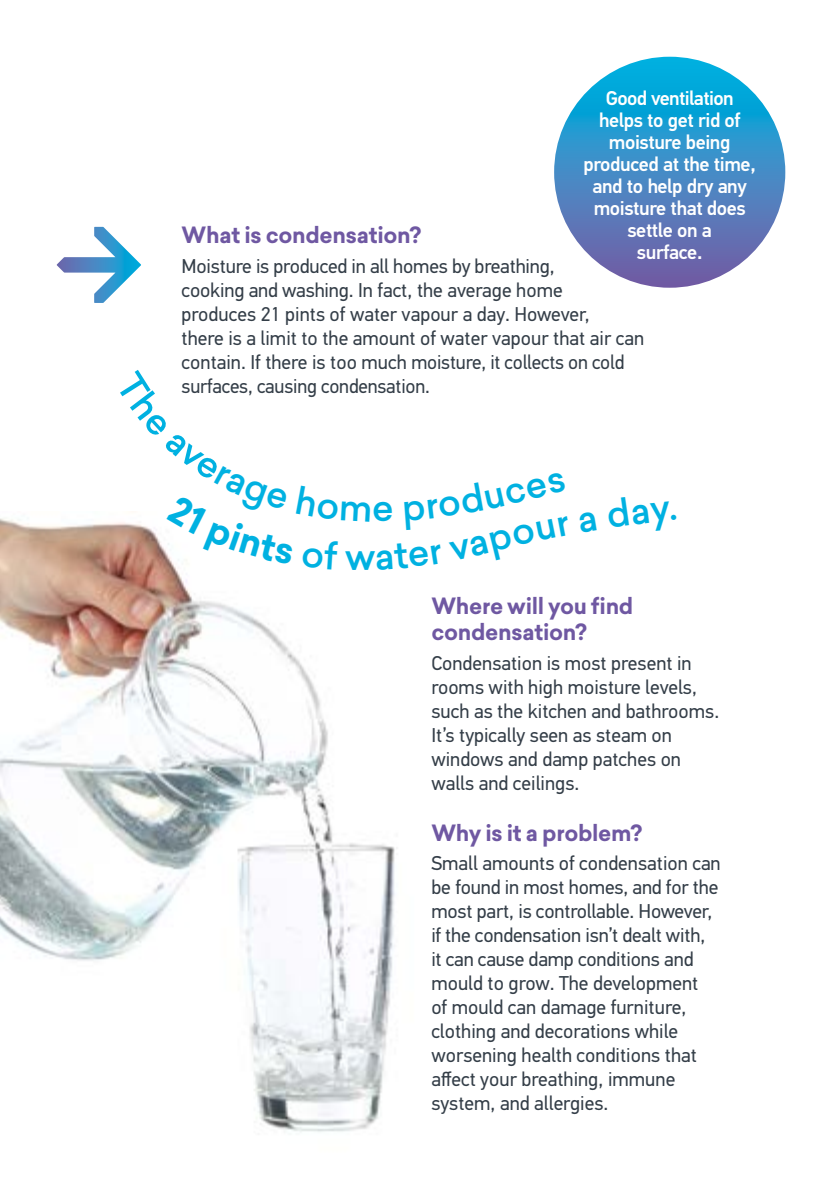
<style>
.page{position:relative;width:840px;height:1191px;background:#fff}
.page>*{position:absolute;margin:0;border:0;box-sizing:border-box;transform-origin:0 0}
.t1{font:500 36.4px "Sailec";color:#00b1e1}
.t2{font:700 22px/26.4px "Sailec";letter-spacing:-.015em;color:#6f58a2}
.t3{font:20px/24px "PF Din Text Std";color:#343e48}
.t4{font:500 20px/22px "PF Din Text Std";letter-spacing:-.02em;color:#fff;text-align:center}
</style>
<div class="page">
<img style="left:0;top:518px;width:395px;height:614px">
<svg style="left:57px;top:227px;width:84px;height:76px"></svg>
<svg style="left:554px;top:57px;width:230px;height:231px;background:#3c8ac5"></svg>
<svg style="left:115px;top:518px;width:280px;height:52px"></svg>
<p class="t4" style="left:583px;top:87px;width:174px">Good ventilation helps to get rid of moisture being produced at the time, and to help dry any moisture that does settle on a<br>surface.</p>
<p class="t2" style="left:181px;top:222px;width:241px">What is condensation?</p>
<p class="t3" style="left:181px;top:254px;width:464px">Moisture is produced in all homes by breathing,<br>cooking and washing. In fact, the average home<br>produces 21 pints of water vapour a day. However,<br>there is a limit to the amount of water vapour that air can contain. If there is too much moisture, it collects on cold surfaces, causing condensation.</p>
<h1 class="t1" style="left:345px;top:531px;width:32px">w</h1>
<p class="t2" style="left:431px;top:593px;width:203px">Where will you find condensation?</p>
<p class="t3" style="left:431px;top:651px;width:289px">Condensation is most present in rooms with high moisture levels, such as the kitchen and bathrooms.<br>It’s typically seen as steam on windows and damp patches on walls and ceilings.</p>
<p class="t2" style="left:431px;top:819px;width:212px">Why is it a problem?</p>
<p class="t3" style="left:431px;top:851px;width:291px">Small amounts of condensation can be found in most homes, and for the most part, is controllable. However, if the condensation isn’t dealt with, it can cause damp conditions and mould to grow. The development<br>of mould can damage furniture, clothing and decorations while worsening health conditions that affect your breathing, immune system, and allergies.</p>
</div>
